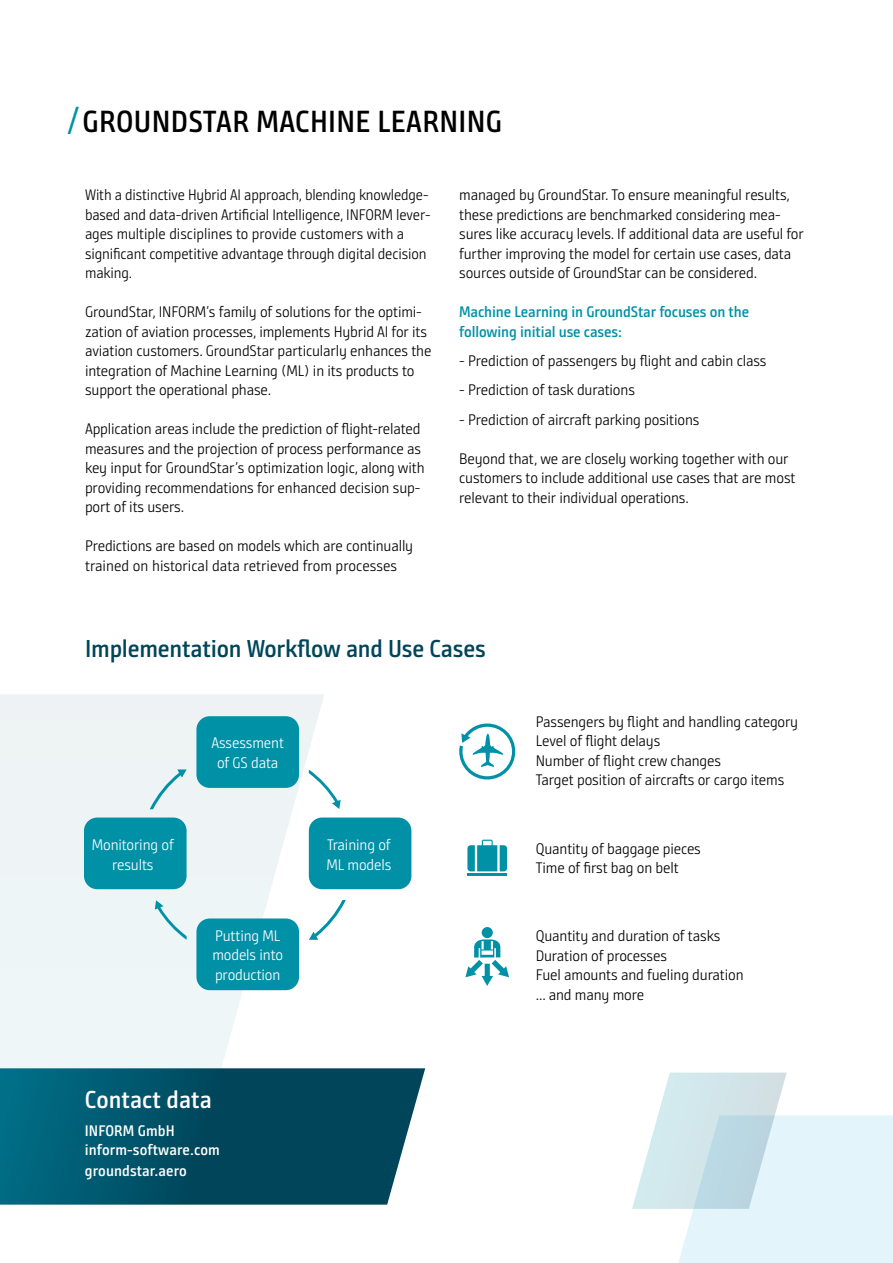
<style>
.page{position:relative;width:893px;height:1263px;background:#fff}
.page>*{position:absolute;margin:0;border:0;box-sizing:border-box;transform-origin:0 0}
.t1{font:700 30.45px "Bunday Sans Pro SG Se";letter-spacing:.01em;color:#000}
.t2{font:700 24.45px "Bunday Sans Pro SG Se";letter-spacing:-.01em;color:#004559}
.t3{font:700 24.45px "Bunday Sans Pro SG Se";color:#fff}
.t4{font:15.3px/19.5px "Bunday Sans Pro SG Se Ligh";letter-spacing:-.01em;color:#000}
.t5{font:15.3px/19.5px "Bunday Sans Pro SG Se Ligh";letter-spacing:-.01em;color:#fff;text-align:center}
.t6{font:700 15.3px/19.5px "Bunday Sans Pro SG Se";letter-spacing:-.01em;color:#0091a7}
.t7{font:700 15.3px/19.5px "Bunday Sans Pro SG Se";letter-spacing:.005em;color:#fff}
.s1{font-family:"Bunday Sans Pro SG";font-weight:400;font-size:39px;color:#0091a7}
</style>
<div class="page">
<svg style="left:0;top:1068px;width:425px;height:137px;background:#0c586c"></svg>
<svg style="left:0;top:694px;width:325px;height:374px"></svg>
<svg style="left:632px;top:1072px;width:261px;height:191px"></svg>
<svg style="left:465px;top:939px;width:44px;height:47px"></svg>
<div style="left:482px;top:927px;width:11px;height:11px;background:#0091a7;border-radius:50%"></div>
<svg style="left:467px;top:840px;width:40px;height:31px"></svg>
<hr style="left:468px;top:873px;width:39px;height:3px;background:#0091a7">
<svg style="left:459px;top:723px;width:56px;height:56px"></svg>
<svg style="left:150px;top:769px;width:37px;height:40px"></svg>
<svg style="left:309px;top:900px;width:37px;height:40px"></svg>
<svg style="left:309px;top:769px;width:32px;height:40px"></svg>
<svg style="left:155px;top:900px;width:32px;height:40px"></svg>
<div style="left:84px;top:817px;width:103px;height:72px;background:#0091a7;border-radius:13px"></div>
<div style="left:196px;top:716px;width:103px;height:72px;background:#0091a7;border-radius:13px"></div>
<div style="left:196px;top:918px;width:103px;height:72px;background:#0091a7;border-radius:13px"></div>
<div style="left:309px;top:817px;width:102px;height:72px;background:#0091a7;border-radius:13px"></div>
<h1 class="t1" style="left:67px;top:102px;width:437px"><span class="s1">/</span>GROUNDSTAR MACHINE LEARNING</h1>
<p class="t4" style="left:85px;top:185px;width:347px">With a distinctive Hybrid AI approach, blending knowledge&shy;based and data-driven Artificial Intelligence, INFORM lever&shy;ages multiple disciplines to provide customers with a significant competitive advantage through digital decision making.</p>
<p class="t4" style="left:85px;top:302px;width:348px">GroundStar, INFORM’s family of solutions for the optimi&shy;zation of aviation processes, implements Hybrid AI for its aviation customers. GroundStar particularly enhances the integration of Machine Learning (ML) in its products to support the operational phase.</p>
<p class="t4" style="left:85px;top:419px;width:341px">Application areas include the prediction of flight-related measures and the projection of process performance as key input for GroundStar’s optimization logic, along with providing recommendations for enhanced decision sup&shy;port of its users.</p>
<p class="t4" style="left:85px;top:536px;width:330px">Predictions are based on models which are continually trained on historical data retrieved from processes</p>
<p class="t4" style="left:459px;top:185px;width:346px">managed by GroundStar. To ensure meaningful results, these predictions are benchmarked considering mea&shy;sures like accuracy levels. If additional data are useful for further improving the model for certain use cases, data sources outside of GroundStar can be considered.</p>
<p class="t6" style="left:459px;top:302px;width:291px">Machine Learning in GroundStar focuses on the following initial use cases:</p>
<p class="t4" style="left:459px;top:351px;width:309px">- Prediction of passengers by flight and cabin class</p>
<p class="t4" style="left:459px;top:380px;width:177px">- Prediction of task durations</p>
<p class="t4" style="left:459px;top:409px;width:242px">- Prediction of aircraft parking positions</p>
<p class="t4" style="left:459px;top:448px;width:338px">Beyond that, we are closely working together with our customers to include additional use cases that are most relevant to their individual operations.</p>
<h2 class="t2" style="left:85px;top:632px;width:402px">Implementation Workflow and Use Cases</h2>
<p class="t5" style="left:92px;top:835px;width:83px">Monitoring of results</p>
<p class="t5" style="left:211px;top:733px;width:74px">Assessment of GS data</p>
<p class="t5" style="left:212px;top:925px;width:72px;text-align:left">Putting ML models into production</p>
<h2 class="t3" style="left:85px;top:1083px;width:129px">Contact data</h2>
<p class="t7" style="left:85px;top:1120px;width:137px">INFORM GmbH inform-software.com</p>
<p class="t7" style="left:85px;top:1161px;width:104px">groundstar.aero</p>
<p class="t5" style="left:326px;top:835px;width:67px;text-align:left">Training of<br>ML models</p>
<p class="t4" style="left:536px;top:712px;width:264px">Passengers by flight and handling category Level of flight delays<br>Number of flight crew changes<br>Target position of aircrafts or cargo items</p>
<p class="t4" style="left:536px;top:838px;width:167px">Quantity of baggage pieces<br>Time of first bag on belt</p>
<p class="t4" style="left:536px;top:926px;width:209px">Quantity and duration of tasks<br>Duration of processes<br>Fuel amounts and fueling duration ... and many more</p>
</div>
